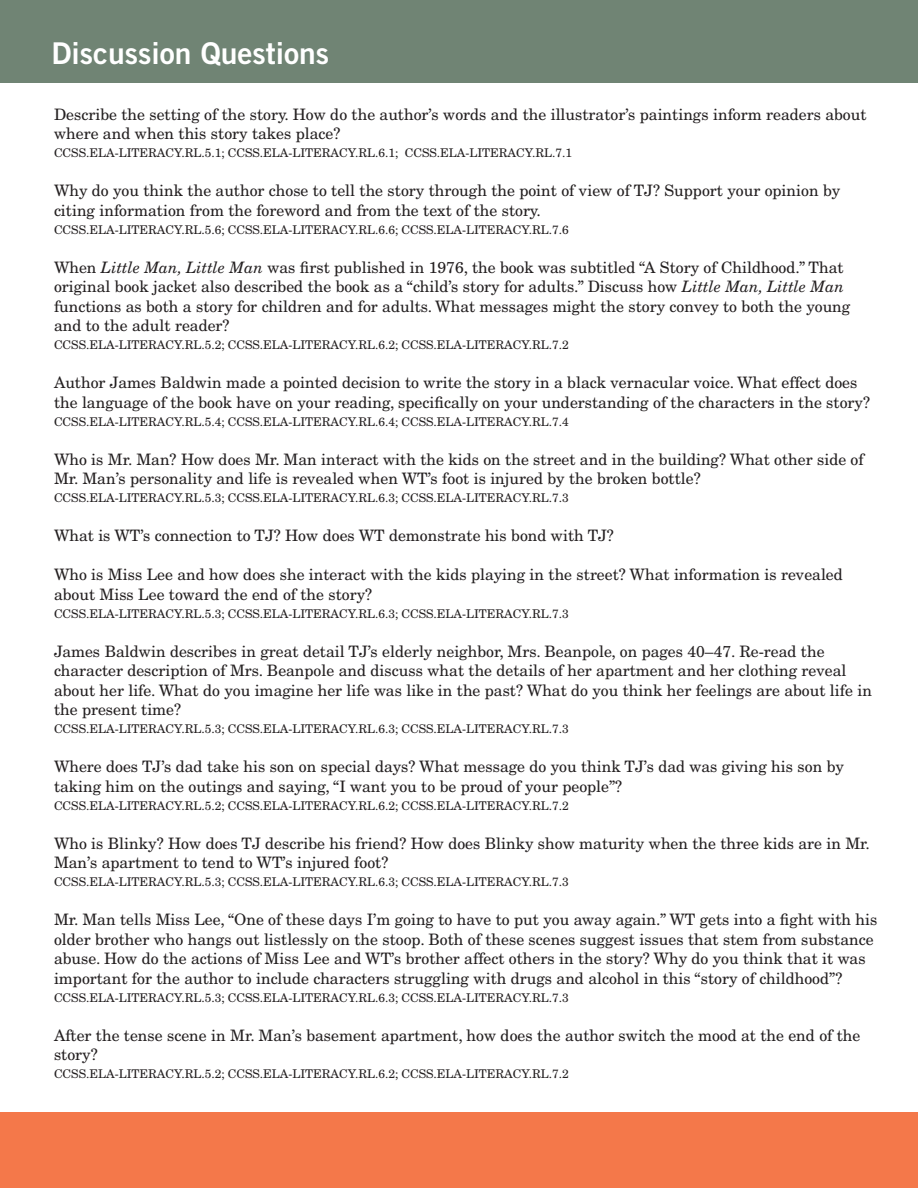
<style>
.page{position:relative;width:918px;height:1188px;background:#fff}
.page>*{position:absolute;margin:0;border:0;box-sizing:border-box;transform-origin:0 0}
.t1{font:30px "Trade Gothic LT Std Bd 2";color:#fff}
.t2{font:15.75px/19.5px "New Century Schlbk LT Std";color:#231f20}
.t3{font:12px "New Century Schlbk LT Std";color:#231f20}
.s1{font-style:italic}
</style>
<div class="page">
<div style="left:0;top:0;width:918px;height:83px;background:#708474"></div>
<div style="left:0;top:1112px;width:918px;height:76px;background:#f4784a"></div>
<h1 class="t1" style="left:52px;top:34px;width:279px">Discussion Questions</h1>
<p class="t2" style="left:54px;top:104px;width:814px">Describe the setting of the story. How do the author’s words and the illustrator’s paintings inform readers about where and when this story takes place?</p>
<p class="t3" style="left:54px;top:146px;width:520px">CCSS.ELA-LITERACY.RL.5.1; CCSS.ELA-LITERACY.RL.6.1; CCSS.ELA-LITERACY.RL.7.1</p>
<p class="t2" style="left:54px;top:181px;width:788px">Why do you think the author chose to tell the story through the point of view of TJ? Support your opinion by citing information from the foreword and from the text of the story.</p>
<p class="t3" style="left:54px;top:222px;width:516px">CCSS.ELA-LITERACY.RL.5.6; CCSS.ELA-LITERACY.RL.6.6; CCSS.ELA-LITERACY.RL.7.6</p>
<p class="t2" style="left:54px;top:257px;width:798px">When <span class="s1">Little Man, Little Man</span> was first published in 1976, the book was subtitled “A Story of Childhood.” That original book jacket also described the book as a “child’s story for adults.” Discuss how <span class="s1">Little Man, Little Man </span>functions as both a story for children and for adults. What messages might the story convey to both the young and to the adult reader?</p>
<p class="t3" style="left:54px;top:338px;width:516px">CCSS.ELA-LITERACY.RL.5.2; CCSS.ELA-LITERACY.RL.6.2; CCSS.ELA-LITERACY.RL.7.2</p>
<p class="t2" style="left:54px;top:373px;width:818px">Author James Baldwin made a pointed decision to write the story in a black vernacular voice. What effect does the language of the book have on your reading, specifically on your understanding of the characters in the story?</p>
<p class="t3" style="left:54px;top:414px;width:516px">CCSS.ELA-LITERACY.RL.5.4; CCSS.ELA-LITERACY.RL.6.4; CCSS.ELA-LITERACY.RL.7.4</p>
<p class="t2" style="left:54px;top:449px;width:811px">Who is Mr. Man? How does Mr. Man interact with the kids on the street and in the building? What other side of<br>Mr. Man’s personality and life is revealed when WT’s foot is injured by the broken bottle?</p>
<p class="t3" style="left:54px;top:491px;width:516px">CCSS.ELA-LITERACY.RL.5.3; CCSS.ELA-LITERACY.RL.6.3; CCSS.ELA-LITERACY.RL.7.3</p>
<p class="t2" style="left:54px;top:526px;width:561px">What is WT’s connection to TJ? How does WT demonstrate his bond with TJ?</p>
<p class="t2" style="left:54px;top:565px;width:790px">Who is Miss Lee and how does she interact with the kids playing in the street? What information is revealed about Miss Lee toward the end of the story?</p>
<p class="t3" style="left:54px;top:606px;width:516px">CCSS.ELA-LITERACY.RL.5.3; CCSS.ELA-LITERACY.RL.6.3; CCSS.ELA-LITERACY.RL.7.3</p>
<p class="t2" style="left:54px;top:641px;width:819px">James Baldwin describes in great detail TJ’s elderly neighbor, Mrs. Beanpole, on pages 40–47. Re-read the character description of Mrs. Beanpole and discuss what the details of her apartment and her clothing reveal about her life. What do you imagine her life was like in the past? What do you think her feelings are about life in the present time?</p>
<p class="t3" style="left:54px;top:722px;width:516px">CCSS.ELA-LITERACY.RL.5.3; CCSS.ELA-LITERACY.RL.6.3; CCSS.ELA-LITERACY.RL.7.3</p>
<p class="t2" style="left:54px;top:757px;width:791px">Where does TJ’s dad take his son on special days? What message do you think TJ’s dad was giving his son by taking him on the outings and saying, “I want you to be proud of your people”?</p>
<p class="t3" style="left:54px;top:798px;width:516px">CCSS.ELA-LITERACY.RL.5.2; CCSS.ELA-LITERACY.RL.6.2; CCSS.ELA-LITERACY.RL.7.2</p>
<p class="t2" style="left:54px;top:833px;width:818px">Who is Blinky? How does TJ describe his friend? How does Blinky show maturity when the three kids are in Mr.<br>Man’s apartment to tend to WT’s injured foot?</p>
<p class="t3" style="left:54px;top:875px;width:516px">CCSS.ELA-LITERACY.RL.5.3; CCSS.ELA-LITERACY.RL.6.3; CCSS.ELA-LITERACY.RL.7.3</p>
<p class="t2" style="left:54px;top:910px;width:825px">Mr. Man tells Miss Lee, “One of these days I’m going to have to put you away again.” WT gets into a fight with his older brother who hangs out listlessly on the stoop. Both of these scenes suggest issues that stem from substance abuse. How do the actions of Miss Lee and WT’s brother affect others in the story? Why do you think that it was important for the author to include characters struggling with drugs and alcohol in this “story of childhood”?</p>
<p class="t3" style="left:54px;top:990px;width:516px">CCSS.ELA-LITERACY.RL.5.3; CCSS.ELA-LITERACY.RL.6.3; CCSS.ELA-LITERACY.RL.7.3</p>
<p class="t2" style="left:54px;top:1025px;width:808px">After the tense scene in Mr. Man’s basement apartment, how does the author switch the mood at the end of the story?</p>
<p class="t3" style="left:54px;top:1067px;width:516px">CCSS.ELA-LITERACY.RL.5.2; CCSS.ELA-LITERACY.RL.6.2; CCSS.ELA-LITERACY.RL.7.2</p>
</div>
